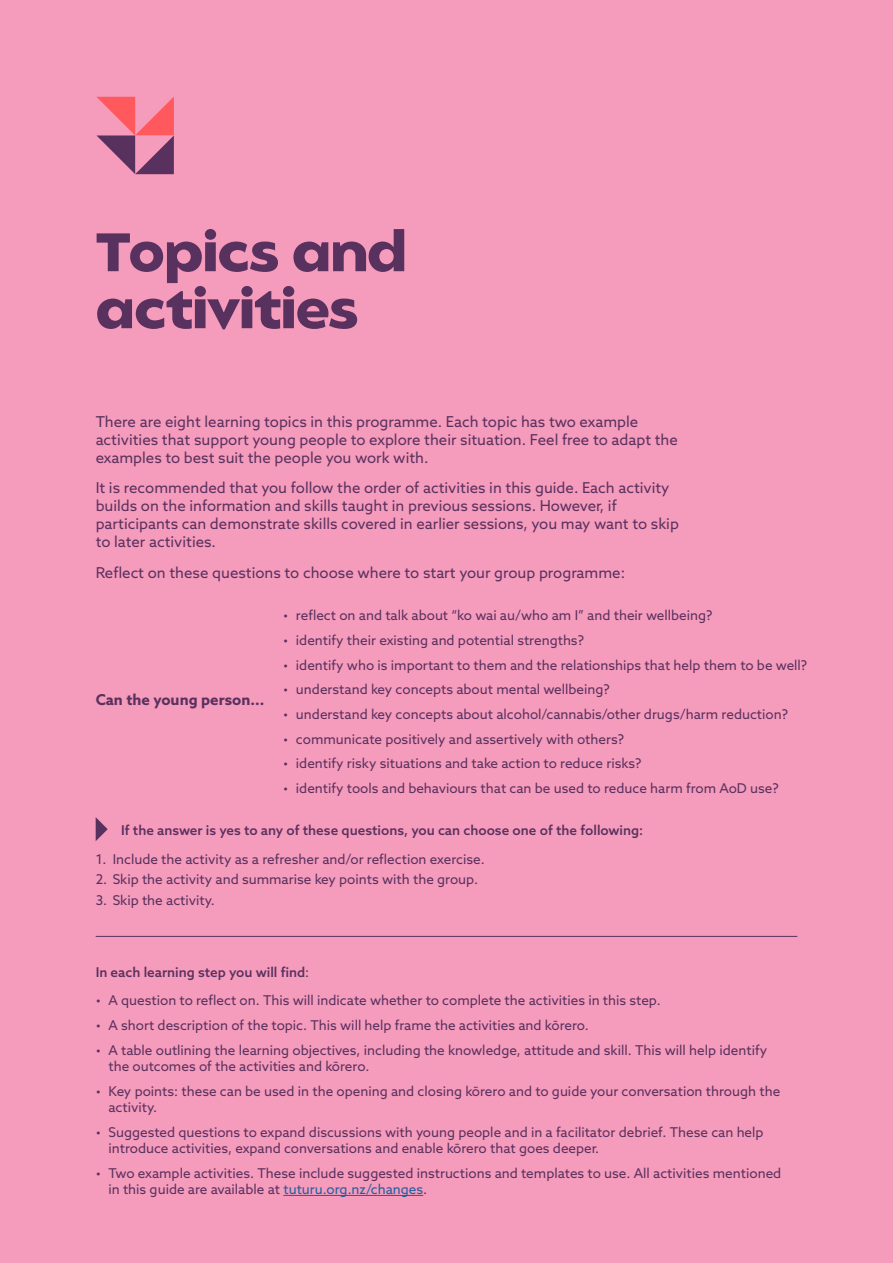
<style>
.page{position:relative;width:893px;height:1263px;background:#f59bbb}
.page>*{position:absolute;margin:0;border:0;box-sizing:border-box;transform-origin:0 0}
.Heading{font:700 54px/57px "Balgin Text";color:#59315f}
.t1{font:15px/18px "Azo Sans";color:#59315f}
.t2{font:700 15px "Azo Sans";color:#59315f}
.t3{font:13.5px/16.2px "Azo Sans";color:#59315f}
.t4{font:500 13.5px "Azo Sans";color:#59315f}
.s1{font-weight:400}
.s2{color:#215e9e}
</style>
<div class="page">
<svg style="left:96px;top:97px;width:78px;height:77px"></svg>
<hr style="left:283px;top:1195px;width:140px;height:1px;background:#215e9e">
<svg style="left:96px;top:817px;width:12px;height:24px"></svg>
<hr style="left:96px;top:936px;width:701px;height:1px;background:#59315f">
<p class="Heading" style="left:96px;top:226px;width:312px">Topics and activities</p>
<p class="t1" style="left:96px;top:412px;width:584px">There are eight learning topics in this programme. Each topic has two example activities that support young people to explore their situation. Feel free to adapt the examples to best suit the people you work with.</p>
<p class="t1" style="left:96px;top:479px;width:585px">It is recommended that you follow the order of activities in this guide. Each activity builds on the information and skills taught in previous sessions. However, if participants can demonstrate skills covered in earlier sessions, you may want to skip to later activities.</p>
<p class="t1" style="left:96px;top:564px;width:531px">Reflect on these questions to choose where to start your group programme:</p>
<p class="t3" style="left:283px;top:607px;width:431px">• reflect on and talk about “ko wai au/who am I” and their wellbeing?</p>
<p class="t3" style="left:283px;top:632px;width:302px">• identify their existing and potential strengths?</p>
<p class="t3" style="left:283px;top:656px;width:526px">• identify who is important to them and the relationships that help them to be well?</p>
<p class="t3" style="left:283px;top:681px;width:328px">• understand key concepts about mental wellbeing?</p>
<p class="t3" style="left:283px;top:706px;width:506px">• understand key concepts about alcohol/cannabis/other drugs/harm reduction?</p>
<p class="t3" style="left:283px;top:730px;width:342px">• communicate positively and assertively with others?</p>
<p class="t3" style="left:283px;top:755px;width:360px">• identify risky situations and take action to reduce risks?</p>
<p class="t3" style="left:283px;top:780px;width:497px">• identify tools and behaviours that can be used to reduce harm from AoD use?</p>
<p class="t4" style="left:121px;top:821px;width:524px">If the answer is yes to any of these questions, you can choose one of the following:</p>
<p class="t3" style="left:96px;top:851px;width:391px">1. Include the activity as a refresher and/or reflection exercise.</p>
<p class="t3" style="left:96px;top:871px;width:384px">2. Skip the activity and summarise key points with the group.</p>
<p class="t3" style="left:96px;top:892px;width:121px">3. Skip the activity.</p>
<p class="t2" style="left:96px;top:689px;width:170px">Can the young person...</p>
<p class="t4" style="left:96px;top:963px;width:215px">In each learning step you will find<span class="s1">:</span></p>
<p class="t3" style="left:96px;top:992px;width:567px">• A question to reflect on. This will indicate whether to complete the activities in this step.</p>
<p class="t3" style="left:96px;top:1017px;width:495px">• A short description of the topic. This will help frame the activities and kōrero.</p>
<p class="t3" style="left:108px;top:1042px;width:660px;text-indent:-13px">• A table outlining the learning objectives, including the knowledge, attitude and skill. This will help identify the outcomes of the activities and kōrero.</p>
<p class="t3" style="left:108px;top:1083px;width:673px;text-indent:-13px">• Key points: these can be used in the opening and closing kōrero and to guide your conversation through the activity.</p>
<p class="t3" style="left:108px;top:1123px;width:657px;text-indent:-13px">• Suggested questions to expand discussions with young people and in a facilitator debrief. These can help introduce activities, expand conversations and enable kōrero that goes deeper.</p>
<p class="t3" style="left:108px;top:1164px;width:674px;text-indent:-13px">• Two example activities. These include suggested instructions and templates to use. All activities mentioned in this guide are available at <span class="s2">tuturu.org.nz/changes</span>.</p>
</div>
